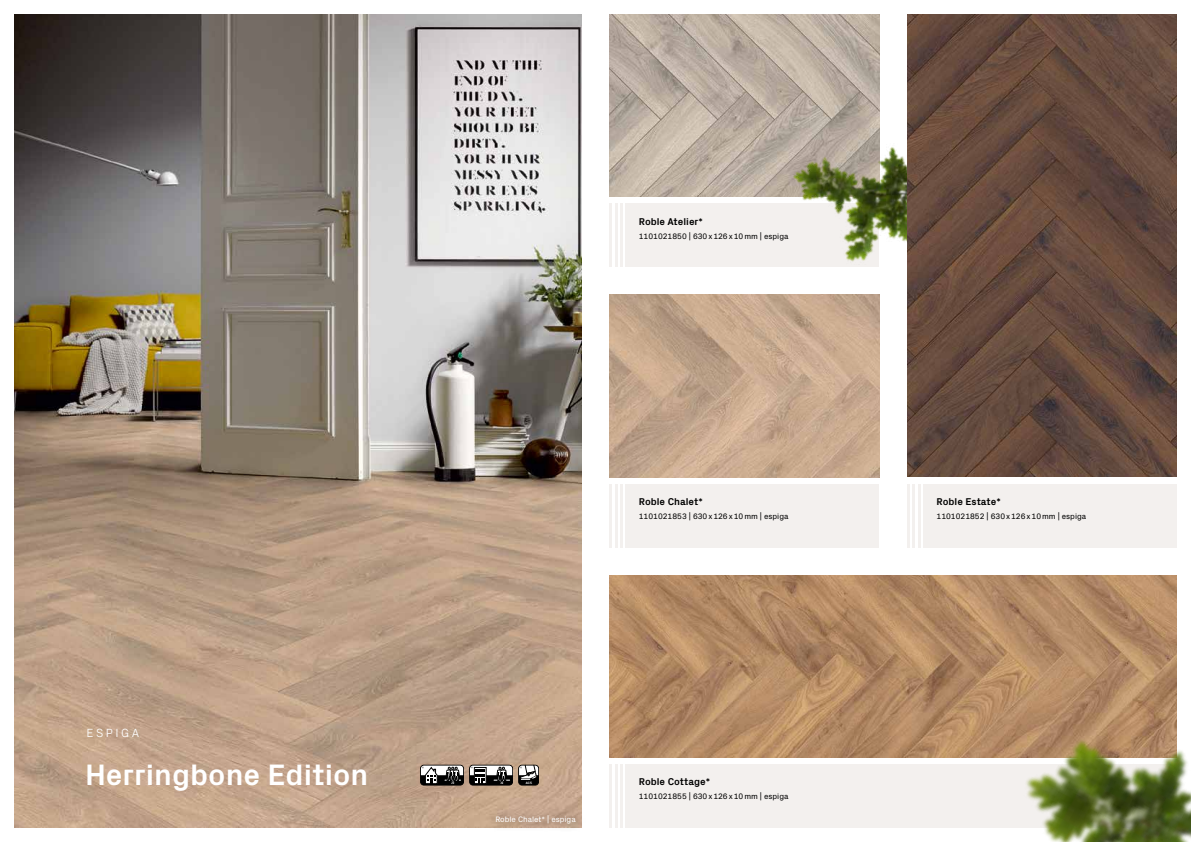
<style>
.page{position:relative;width:1191px;height:842px;background:#fff}
.page>*{position:absolute;margin:0;border:0;box-sizing:border-box;transform-origin:0 0}
.t1{font:700 30px "Px Grotesk";color:#fff}
.t2{font:300 12px "Px Grotesk";letter-spacing:.21em;color:#fff}
.t3{font:700 10px "Px Grotesk";color:#000}
.t4{font:8px "Px Grotesk";color:#000}
.t5{font:8px "Px Grotesk";color:#fff}
.t6{font:700 3.3px "Px Grotesk";color:#fff}
</style>
<div class="page">
<img style="left:14px;top:14px;width:567px;height:814px">
<img style="left:609px;top:575px;width:358px;height:182px">
<img style="left:609px;top:294px;width:270px;height:183px">
<div style="left:625px;top:484px;width:254px;height:63px;background:#f3f0ee"></div>
<hr style="left:609px;top:484px;width:3px;height:63px;background:#f3f0ee">
<hr style="left:615px;top:484px;width:2px;height:63px;background:#f3f0ee">
<hr style="left:620px;top:484px;width:2px;height:63px;background:#f3f0ee">
<div style="left:625px;top:765px;width:551px;height:63px;background:#f3f0ee"></div>
<hr style="left:609px;top:765px;width:3px;height:63px;background:#f3f0ee">
<hr style="left:615px;top:765px;width:2px;height:63px;background:#f3f0ee">
<hr style="left:620px;top:765px;width:2px;height:63px;background:#f3f0ee">
<div style="left:923px;top:484px;width:253px;height:63px;background:#f3f0ee"></div>
<hr style="left:907px;top:484px;width:3px;height:63px;background:#f3f0ee">
<hr style="left:912px;top:484px;width:3px;height:63px;background:#f3f0ee">
<hr style="left:917px;top:484px;width:3px;height:63px;background:#f3f0ee">
<img style="left:609px;top:14px;width:270px;height:183px">
<div style="left:625px;top:204px;width:254px;height:63px;background:#f3f0ee"></div>
<hr style="left:609px;top:204px;width:3px;height:63px;background:#f3f0ee">
<hr style="left:615px;top:204px;width:2px;height:63px;background:#f3f0ee">
<hr style="left:620px;top:204px;width:2px;height:63px;background:#f3f0ee">
<img style="left:786px;top:143px;width:121px;height:119px">
<img style="left:907px;top:14px;width:269px;height:463px">
<img style="left:967px;top:575px;width:224px;height:267px">
<div style="left:486px;top:806px;width:99px;height:27px;background:#322116;opacity:.8"></div>
<div style="left:469px;top:765px;width:44px;height:20px;border:1px solid #000;border-radius:3px"></div>
<svg style="left:470px;top:765px;width:42px;height:20px"></svg>
<div style="left:420px;top:765px;width:44px;height:20px;border:1px solid #000;border-radius:3px"></div>
<svg style="left:421px;top:765px;width:42px;height:20px"></svg>
<div style="left:519px;top:765px;width:19px;height:20px;background:#000;border-radius:3px"></div>
<div style="left:518px;top:765px;width:21px;height:20px;border:1px solid #000;border-radius:3px"></div>
<svg style="left:519px;top:765px;width:19px;height:15px"></svg>
<h2 class="t2" style="left:87px;top:725px;width:54px">ESPIGA</h2>
<h1 class="t1" style="left:85px;top:753px;width:285px">Herringbone Edition</h1>
<p class="t3" style="left:639px;top:214px;width:66px">Roble Atelier*</p>
<p class="t4" style="left:639px;top:230px;width:151px">1101021850 | 630 x 126 x 10 mm | espiga</p>
<p class="t3" style="left:639px;top:494px;width:66px">Roble Chalet*</p>
<p class="t4" style="left:639px;top:511px;width:151px">1101021853 | 630 x 126 x 10 mm | espiga</p>
<p class="t6" style="left:526px;top:780px;width:8px">AC5</p>
<p class="t5" style="left:495px;top:813px;width:82px">Roble Chalet* | espiga</p>
<p class="t3" style="left:639px;top:774px;width:73px">Roble Cottage*</p>
<p class="t4" style="left:639px;top:791px;width:151px">1101021855 | 630 x 126 x 10 mm | espiga</p>
<p class="t3" style="left:936px;top:494px;width:66px">Roble Estate*</p>
<p class="t4" style="left:936px;top:511px;width:151px">1101021852 | 630 x 126 x 10 mm | espiga</p>
</div>
